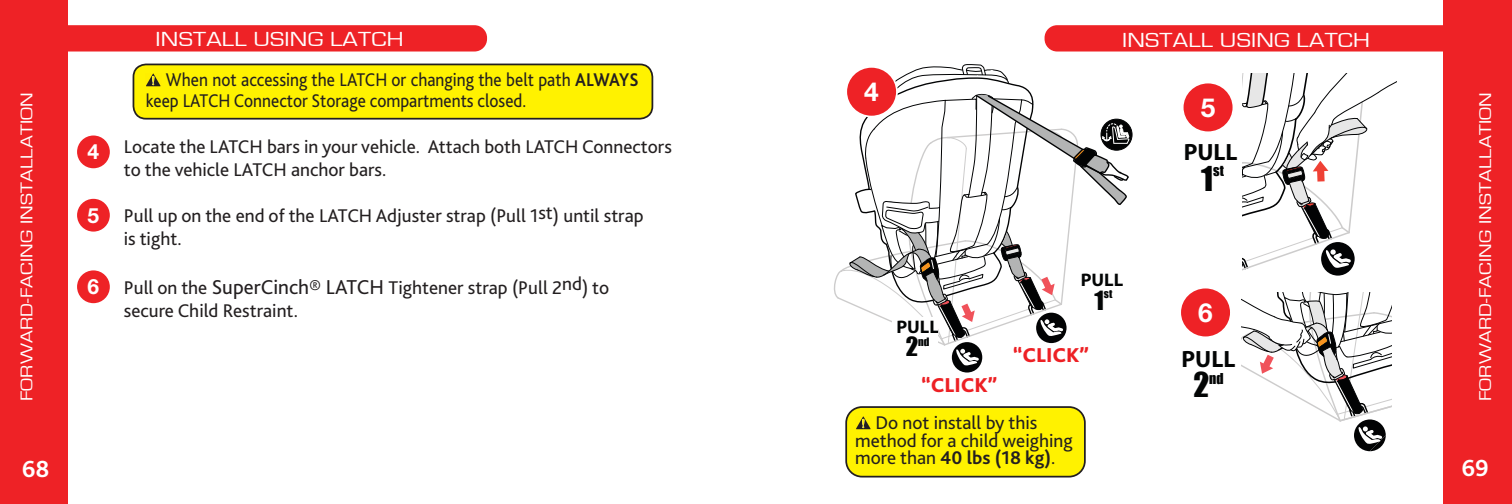
<style>
.page{position:relative;width:1512px;height:504px;background:#fff}
.page>*{position:absolute;margin:0;border:0;box-sizing:border-box;transform-origin:0 0}
.t1{font:31.5px "Impact";color:#030505}
.t2{font:700 26.25px "Helvetica Neue LT Std";color:#fff}
.t3{font:700 24.5px "Bliss 2";color:#fff}
.t4{font:24.32px "Impact";color:#030505}
.t5{font:700 23.62px "Myriad Pro";color:#030505}
.t6{font:21px "Eurostile";letter-spacing:.01em;color:#fff;scale:1.2 1}
.t7{font:800 21px "Bliss 2";color:#ed2024}
.t8{font:700 21px "Helvetica Neue LT Std";color:#fff}
.t9{font:19.25px/17.5px "Bliss 2";color:#231f20}
.t10{font:19.25px/21px "Bliss 2";color:#231f20;scale:.9 1}
.t11{font:700 18.2px "Myriad Pro";color:#030505}
.t12{font:17.5px "Eurostile";letter-spacing:.01em;color:#fff;scale:1.2 1}
.t13{font:13.83px "Impact";color:#030505}
.t14{font:10.67px "Impact";color:#030505}
.s1{font-weight:700}
.s2{font-size:21px}
</style>
<div class="page">
<div style="left:0;top:0;width:68px;height:504px;background:#ee2226"></div>
<div style="left:1443px;top:0;width:69px;height:504px;background:#ee2226"></div>
<div style="left:1045px;top:25px;width:444px;height:27px;background:#ee2226;border-radius:13px"></div>
<div style="left:29px;top:25px;width:458px;height:27px;background:#ee2226;border-radius:13px"></div>
<div style="left:77px;top:199px;width:33px;height:33px;background:#ee2226;border-radius:50%"></div>
<div style="left:77px;top:136px;width:33px;height:32px;background:#ee2226;border-radius:50%"></div>
<div style="left:77px;top:270px;width:33px;height:33px;background:#ee2226;border-radius:50%"></div>
<svg style="left:1242px;top:292px;width:149px;height:159px"></svg>
<div style="left:1180px;top:288px;width:51px;height:49px;background:#ee2226;border-radius:50%"></div>
<div style="left:1179px;top:287px;width:53px;height:51px;border:2px solid #fff;border-radius:50%"></div>
<svg style="left:1242px;top:73px;width:155px;height:203px"></svg>
<div style="left:1183px;top:83px;width:50px;height:49px;background:#ee2226;border-radius:50%"></div>
<div style="left:1182px;top:82px;width:52px;height:51px;border:2px solid #fff;border-radius:50%"></div>
<div style="left:952px;top:342px;width:30px;height:31px;background:#020304;border-radius:50%"></div>
<div style="left:1101px;top:119px;width:31px;height:32px;border:1px solid #020304;border-radius:50%"></div>
<svg style="left:834px;top:64px;width:296px;height:302px"></svg>
<div style="left:846px;top:67px;width:51px;height:50px;background:#ee2226;border-radius:50%"></div>
<div style="left:845px;top:66px;width:53px;height:51px;border:2px solid #fff;border-radius:50%"></div>
<div style="left:892px;top:317px;width:45px;height:40px;background:#fff"></div>
<div style="left:1076px;top:270px;width:52px;height:40px;background:#fff"></div>
<div style="left:133px;top:64px;width:519px;height:55px;background:#fff200;border-radius:13px"></div>
<svg style="left:146px;top:73px;width:15px;height:14px"></svg>
<svg style="left:146px;top:74px;width:15px;height:12px"></svg>
<div style="left:133px;top:64px;width:520px;height:56px;border:2px solid #231f20;border-radius:13px"></div>
<div style="left:846px;top:407px;width:239px;height:70px;background:#fff200;border-radius:16px"></div>
<div style="left:845px;top:406px;width:241px;height:72px;border:2px solid #231f20;border-radius:16px"></div>
<svg style="left:856px;top:416px;width:15px;height:14px"></svg>
<svg style="left:856px;top:417px;width:15px;height:12px"></svg>
<p class="t6" style="left:156px;top:28px;width:208px">INSTALL USING LATCH</p>
<p class="t6" style="left:1122px;top:28px;width:208px">INSTALL USING LATCH</p>
<p class="t10" style="left:146px;top:69px;width:549px;text-indent:20px">When not accessing the LATCH or changing the belt path <span class="s1">ALWAYS </span>keep LATCH Connector Storage compartments closed.</p>
<p class="t2" style="left:864px;top:76px;width:16px">4</p>
<p class="t12" style="left:17px;top:401px;width:259px;rotate:-90deg">FORWARD-FACING INSTALLATION</p>
<p class="t12" style="left:1476px;top:401px;width:259px;rotate:-90deg">FORWARD-FACING INSTALLATION</p>
<p class="t2" style="left:1201px;top:91px;width:16px">5</p>
<p class="t5" style="left:1184px;top:139px;width:55px">PULL</p>
<p class="t1" style="left:1201px;top:154px;width:14px">1</p>
<p class="t13" style="left:1213px;top:160px;width:12px">st</p>
<p class="t9" style="left:124px;top:134px;width:550px;line-height:23.1px">Locate the LATCH bars in your vehicle. Attach both LATCH Connectors to the vehicle LATCH anchor bars.</p>
<p class="t9" style="left:124px;top:207px;width:521px">Pull up on the end of the LATCH Adjuster strap (Pull 1st) until strap</p>
<p class="t9" style="left:124px;top:230px;width:59px">is tight.</p>
<p class="t9" style="left:124px;top:278px;width:487px">Pull on the <span class="s2">SuperCinch® LATCH</span> Tightener strap (Pull 2nd) to</p>
<p class="t9" style="left:124px;top:301px;width:176px">secure Child Restraint.</p>
<p class="t8" style="left:88px;top:139px;width:13px">4</p>
<p class="t8" style="left:88px;top:202px;width:13px">5</p>
<p class="t11" style="left:1081px;top:270px;width:44px">PULL</p>
<p class="t4" style="left:1094px;top:281px;width:11px">1</p>
<p class="t14" style="left:1104px;top:286px;width:10px">st</p>
<p class="t8" style="left:88px;top:274px;width:13px">6</p>
<p class="t2" style="left:1198px;top:296px;width:16px">6</p>
<p class="t11" style="left:896px;top:316px;width:44px">PULL</p>
<p class="t4" style="left:906px;top:328px;width:14px">2</p>
<p class="t14" style="left:918px;top:333px;width:13px">nd</p>
<p class="t7" style="left:1013px;top:342px;width:77px">“CLICK”</p>
<p class="t5" style="left:1182px;top:346px;width:55px">PULL</p>
<p class="t1" style="left:1193px;top:361px;width:17px">2</p>
<p class="t13" style="left:1209px;top:367px;width:16px">nd</p>
<p class="t7" style="left:922px;top:372px;width:77px">“CLICK”</p>
<p class="t9" style="left:855px;top:414px;width:219px;text-indent:20px">Do not install by this method for a child weighing more than <span class="s1">40 lbs (18 kg)</span>.</p>
<p class="t3" style="left:22px;top:454px;width:29px">68</p>
<p class="t3" style="left:1461px;top:453px;width:29px">69</p>
</div>
